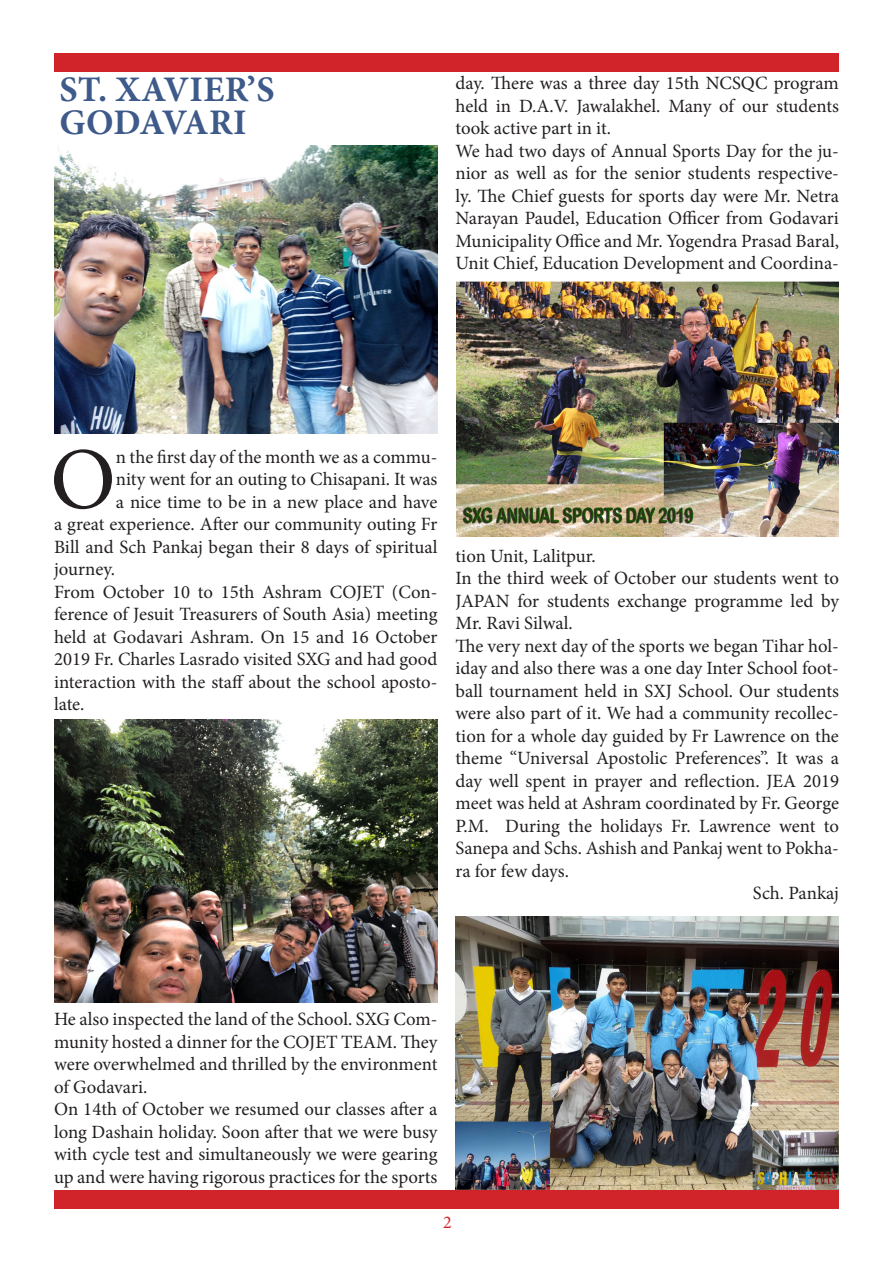
<style>
.page{position:relative;width:893px;height:1263px;background:#fff}
.page>*{position:absolute;margin:0;border:0;box-sizing:border-box;transform-origin:0 0}
.t1{font:88.05px "Minion Pro";color:#231f20}
.t2{font:700 36px "Minion Pro";letter-spacing:.01em;color:#3e5a8a}
.t3{font:18.75px/22.5px "Minion Pro";color:#231f20;text-align:justify}
.t4{font:18px "Minion Pro";color:#d1232a}
</style>
<div class="page">
<img style="left:54px;top:145px;width:383px;height:288px">
<img style="left:54px;top:719px;width:383px;height:283px">
<img style="left:457px;top:282px;width:381px;height:254px">
<img style="left:455px;top:916px;width:384px;height:274px">
<div style="left:54px;top:1190px;width:785px;height:19px;background:#d1232a"></div>
<div style="left:54px;top:53px;width:785px;height:19px;background:#d1232a"></div>
<p class="t2" style="left:60px;top:64px;width:217px">ST. XAVIER’S</p>
<p class="t2" style="left:60px;top:97px;width:189px">GODAVARI</p>
<p class="t3" style="left:455px;top:72px;width:385px">day. There was a three day 15th NCSQC program held in D.A.V. Jawalakhel. Many of our students took active part in it.</p>
<p class="t3" style="left:455px;top:140px;width:385px">We had two days of Annual Sports Day for the ju&shy;nior as well as for the senior students respective&shy;ly. The Chief guests for sports day were Mr. Netra Narayan Paudel, Education Officer from Godavari Municipality Office and Mr. Yogendra Prasad Baral, Unit Chief, Education Development and Coordina-</p>
<p class="t1" style="left:50px;top:421px;width:67px">O</p>
<p class="t3" style="left:116px;top:446px;width:323px">n the first day of the month we as a commu-</p>
<p class="t3" style="left:116px;top:468px;width:323px">nity went for an outing to Chisapani. It was</p>
<p class="t3" style="left:116px;top:491px;width:323px">a nice time to be in a new place and have</p>
<p class="t3" style="left:54px;top:513px;width:385px">a great experience. After our community outing Fr</p>
<p class="t3" style="left:54px;top:536px;width:385px">Bill and Sch Pankaj began their 8 days of spiritual</p>
<p class="t3" style="left:54px;top:558px;width:63px">journey.</p>
<p class="t3" style="left:54px;top:581px;width:385px">From October 10 to 15th Ashram COJET (Con&shy;ference of Jesuit Treasurers of South Asia) meeting held at Godavari Ashram. On 15 and 16 October 2019 Fr. Charles Lasrado visited SXG and had good interaction with the staff about the school aposto&shy;late.</p>
<p class="t3" style="left:455px;top:545px;width:142px">tion Unit, Lalitpur.</p>
<p class="t3" style="left:455px;top:567px;width:385px">In the third week of October our students went to JAPAN for students exchange programme led by Mr. Ravi Silwal.</p>
<p class="t3" style="left:455px;top:635px;width:385px">The very next day of the sports we began Tihar hol&shy;iday and also there was a one day Inter School foot&shy;ball tournament held in SXJ School. Our students were also part of it. We had a community recollec&shy;tion for a whole day guided by Fr Lawrence on the theme “Universal Apostolic Preferences”. It was a day well spent in prayer and reflection. JEA 2019 meet was held at Ashram coordinated by Fr. George P.M. During the holidays Fr. Lawrence went to Sanepa and Schs. Ashish and Pankaj went to Pokha&shy;ra for few days.</p>
<p class="t3" style="left:753px;top:882px;width:88px">Sch. Pankaj</p>
<p class="t3" style="left:54px;top:1008px;width:385px">He also inspected the land of the School. SXG Com&shy;munity hosted a dinner for the COJET TEAM. They were overwhelmed and thrilled by the environment of Godavari.</p>
<p class="t3" style="left:54px;top:1098px;width:385px">On 14th of October we resumed our classes after a long Dashain holiday. Soon after that we were busy with cycle test and simultaneously we were gearing up and were having rigorous practices for the sports</p>
<p class="t4" style="left:443px;top:1210px;width:10px">2</p>
</div>
